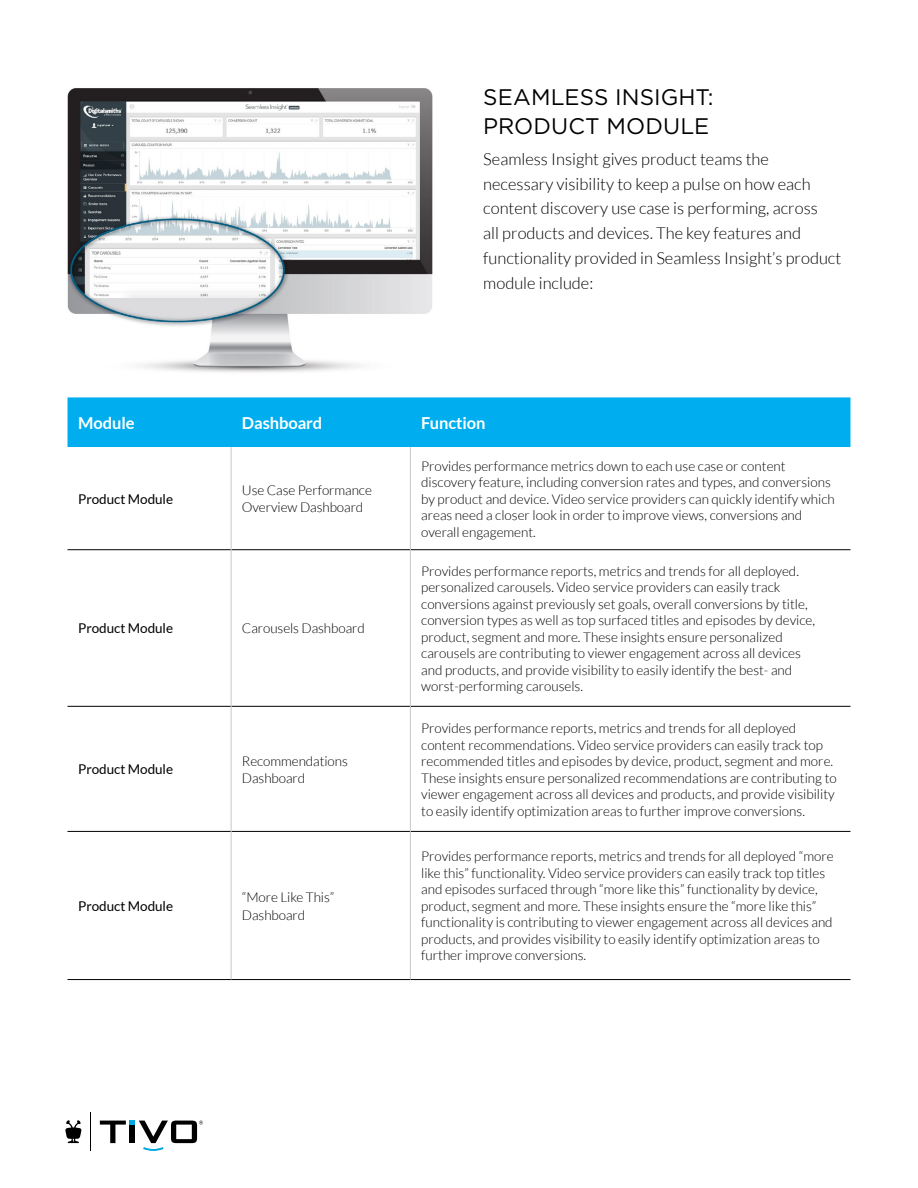
<style>
.page{position:relative;width:918px;height:1188px;background:#fff}
.page>*{position:absolute;margin:0;border:0;box-sizing:border-box;transform-origin:0 0}
.t1{font:22.5px/28.5px "Gotham";letter-spacing:.005em;color:#000}
.t2{font:300 16.5px/24.8px "Lato";color:#000}
.t3{font:700 16.5px "Lato";letter-spacing:-.005em;color:#fff}
.t4{font:300 13.5px/16.5px "Lato";color:#000}
.t5{font:13.5px "Lato";letter-spacing:-.005em;color:#000}
</style>
<div class="page">
<svg style="left:65px;top:1120px;width:16px;height:23px"></svg>
<hr style="left:90px;top:1113px;width:1px;height:38px;background:#000">
<svg style="left:100px;top:1121px;width:103px;height:30px"></svg>
<img style="left:67px;top:88px;width:366px;height:285px">
<div style="left:68px;top:397px;width:782px;height:50px;background:#00aeef"></div>
<svg style="left:68px;top:447px;width:782px;height:532px"></svg>
<hr style="left:68px;top:549px;width:163px;height:1px;background:#000">
<hr style="left:231px;top:549px;width:179px;height:1px;background:#000">
<hr style="left:411px;top:549px;width:439px;height:1px;background:#000">
<hr style="left:68px;top:706px;width:163px;height:1px;background:#000">
<hr style="left:231px;top:706px;width:179px;height:1px;background:#000">
<hr style="left:411px;top:706px;width:439px;height:1px;background:#000">
<hr style="left:68px;top:831px;width:163px;height:1px;background:#000">
<hr style="left:231px;top:831px;width:179px;height:1px;background:#000">
<hr style="left:411px;top:831px;width:439px;height:1px;background:#000">
<hr style="left:68px;top:979px;width:163px;height:1px;background:#000">
<hr style="left:231px;top:979px;width:179px;height:1px;background:#000">
<hr style="left:410px;top:979px;width:440px;height:1px;background:#000">
<hr style="left:231px;top:447px;width:1px;height:103px;background:#c7c8ca">
<hr style="left:410px;top:447px;width:1px;height:103px;background:#c7c8ca">
<hr style="left:231px;top:550px;width:1px;height:156px;background:#c7c8ca">
<hr style="left:410px;top:550px;width:1px;height:156px;background:#c7c8ca">
<hr style="left:231px;top:706px;width:1px;height:125px;background:#c7c8ca">
<hr style="left:410px;top:706px;width:1px;height:125px;background:#c7c8ca">
<hr style="left:231px;top:831px;width:1px;height:148px;background:#c7c8ca">
<hr style="left:410px;top:831px;width:1px;height:148px;background:#c7c8ca">
<h1 class="t1" style="left:483px;top:82px;width:232px">SEAMLESS INSIGHT:<br>PRODUCT MODULE</h1>
<p class="t2" style="left:483px;top:147px;width:360px">Seamless Insight gives product teams the necessary visibility to keep a pulse on how each content discovery use case is performing, across<br>all products and devices. The key features and functionality provided in Seamless Insight’s product module include:</p>
<p class="t3" style="left:78px;top:413px;width:58px">Module</p>
<p class="t3" style="left:242px;top:413px;width:82px">Dashboard</p>
<p class="t3" style="left:421px;top:413px;width:66px">Function</p>
<p class="t5" style="left:78px;top:491px;width:96px">Product Module</p>
<p class="t4" style="left:242px;top:482px;width:131px;line-height:17.2px">Use Case Performance<br>Overview Dashboard</p>
<p class="t5" style="left:78px;top:621px;width:96px">Product Module</p>
<p class="t4" style="left:242px;top:620px;width:125px">Carousels Dashboard</p>
<p class="t5" style="left:78px;top:762px;width:96px">Product Module</p>
<p class="t4" style="left:242px;top:752px;width:107px;line-height:17.2px">Recommendations<br>Dashboard</p>
<p class="t5" style="left:78px;top:898px;width:96px">Product Module</p>
<p class="t4" style="left:242px;top:889px;width:94px;line-height:17.2px">“More Like This”<br>Dashboard</p>
<p class="t4" style="left:421px;top:458px;width:415px">Provides performance metrics down to each use case or content discovery feature, including conversion rates and types, and conversions by product and device. Video service providers can quickly identify which areas need a closer look in order to improve views, conversions and overall engagement.</p>
<p class="t4" style="left:421px;top:563px;width:395px">Provides performance reports, metrics and trends for all deployed. personalized carousels. Video service providers can easily track conversions against previously set goals, overall conversions by title, conversion types as well as top surfaced titles and episodes by device, product, segment and more. These insights ensure personalized carousels are contributing to viewer engagement across all devices and products, and provide visibility to easily identify the best- and worst-performing carousels.</p>
<p class="t4" style="left:421px;top:720px;width:417px">Provides performance reports, metrics and trends for all deployed content recommendations. Video service providers can easily track top recommended titles and episodes by device, product, segment and more.<br>These insights ensure personalized recommendations are contributing to viewer engagement across all devices and products, and provide visibility to easily identify optimization areas to further improve conversions.</p>
<p class="t4" style="left:421px;top:848px;width:414px">Provides performance reports, metrics and trends for all deployed “more like this” functionality. Video service providers can easily track top titles and episodes surfaced through “more like this” functionality by device, product, segment and more. These insights ensure the “more like this” functionality is contributing to viewer engagement across all devices and products, and provides visibility to easily identify optimization areas to further improve conversions.</p>
</div>
